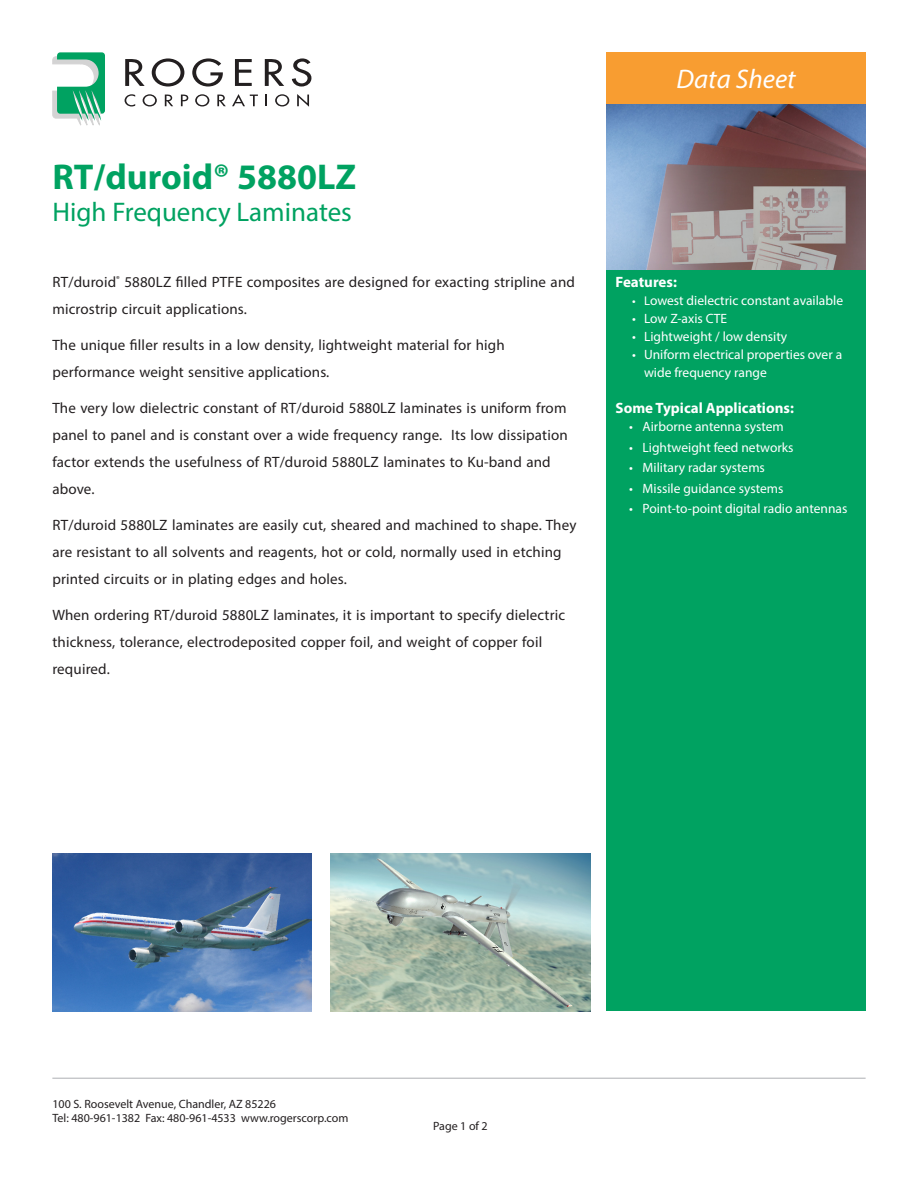
<style>
.page{position:relative;width:918px;height:1188px;background:#fff}
.page>*{position:absolute;margin:0;border:0;box-sizing:border-box;transform-origin:0 0}
.t1{font:700 36px "Myriad Pro";color:#00a261}
.t2{font:27px "Myriad Pro";color:#00a261}
.t3{font:italic 27px "Myriad Pro";color:#fff}
.Text{font:15px/27px "Myriad Pro";letter-spacing:.01em;color:#231f20}
.t4{font:700 15px "Myriad Pro";color:#fff}
.t5{font:13.5px/18px "Myriad Pro";color:#fff}
.t6{font:12px/14.4px "Myriad Pro";color:#231f20}
.s1{font-size:12.75px}
</style>
<div class="page">
<div style="left:607px;top:100px;width:259px;height:911px;background:#00a261"></div>
<div style="left:607px;top:52px;width:259px;height:52px;background:#f89d31"></div>
<img style="left:52px;top:853px;width:259px;height:158px">
<img style="left:331px;top:853px;width:259px;height:158px">
<hr style="left:52px;top:1078px;width:814px;height:1px;background:#aeafb3">
<img style="left:607px;top:104px;width:259px;height:166px">
<svg style="left:52px;top:52px;width:53px;height:73px"></svg>
<svg style="left:125px;top:59px;width:20px;height:27px"></svg>
<svg style="left:152px;top:58px;width:32px;height:29px"></svg>
<svg style="left:192px;top:58px;width:31px;height:29px"></svg>
<svg style="left:235px;top:59px;width:17px;height:27px"></svg>
<svg style="left:265px;top:59px;width:19px;height:27px"></svg>
<svg style="left:292px;top:58px;width:19px;height:29px"></svg>
<svg style="left:125px;top:94px;width:10px;height:13px"></svg>
<svg style="left:143px;top:94px;width:14px;height:13px"></svg>
<svg style="left:165px;top:95px;width:8px;height:11px"></svg>
<svg style="left:181px;top:95px;width:7px;height:11px"></svg>
<svg style="left:195px;top:94px;width:14px;height:13px"></svg>
<svg style="left:217px;top:95px;width:9px;height:11px"></svg>
<svg style="left:232px;top:94px;width:26px;height:12px"></svg>
<svg style="left:275px;top:94px;width:14px;height:13px"></svg>
<svg style="left:297px;top:94px;width:12px;height:13px"></svg>
<p class="t1" style="left:52px;top:153px;width:305px">RT/duroid® 5880LZ</p>
<p class="t2" style="left:52px;top:196px;width:301px">High Frequency Laminates</p>
<p class="Text" style="left:52px;top:268px;width:524px">RT/duroid<sup>®</sup> 5880LZ filled PTFE composites are designed for exacting stripline and microstrip circuit applications.</p>
<p class="Text" style="left:52px;top:331px;width:454px">The unique filler results in a low density, lightweight material for high performance weight sensitive applications.</p>
<p class="Text" style="left:52px;top:394px;width:517px">The very low dielectric constant of RT/duroid 5880LZ laminates is uniform from panel to panel and is constant over a wide frequency range. Its low dissipation factor extends the usefulness of RT/duroid 5880LZ laminates to Ku-band and above.</p>
<p class="Text" style="left:52px;top:511px;width:526px">RT/duroid 5880LZ laminates are easily cut, sheared and machined to shape. They are resistant to all solvents and reagents, hot or cold, normally used in etching printed circuits or in plating edges and holes.</p>
<p class="Text" style="left:52px;top:601px;width:514px">When ordering RT/duroid 5880LZ laminates, it is important to specify dielectric thickness, tolerance, electrodeposited copper foil, and weight of copper foil required.</p>
<p class="t3" style="left:676px;top:63px;width:121px">Data Sheet</p>
<p class="t4" style="left:616px;top:272px;width:63px">Features:</p>
<p class="t5" style="left:632px;top:292px;width:213px"><span class="s1">• L</span>owest dielectric constant available</p>
<p class="t5" style="left:632px;top:310px;width:97px">• Low Z-axis CTE</p>
<p class="t5" style="left:632px;top:328px;width:157px">• Lightweight / low density</p>
<p class="t5" style="left:644px;top:346px;width:200px;text-indent:-12px">• Uniform electrical properties over a wide frequency range</p>
<p class="t4" style="left:616px;top:398px;width:180px">Some Typical Applications:</p>
<p class="t5" style="left:629px;top:418px;width:156px">• Airborne antenna system</p>
<p class="t5" style="left:629px;top:438px;width:166px">• Lightweight feed networks</p>
<p class="t5" style="left:629px;top:458px;width:137px">• Military radar systems</p>
<p class="t5" style="left:629px;top:479px;width:156px">• Missile guidance systems</p>
<p class="t5" style="left:629px;top:499px;width:220px">• Point-to-point digital radio antennas</p>
<p class="t6" style="left:52px;top:1096px;width:298px">100 S. Roosevelt Avenue, Chandler, AZ 85226<br>Tel: 480-961-1382 Fax: 480-961-4533 www.rogerscorp.com</p>
<p class="t6" style="left:433px;top:1119px;width:56px">Page 1 of 2</p>
</div>
